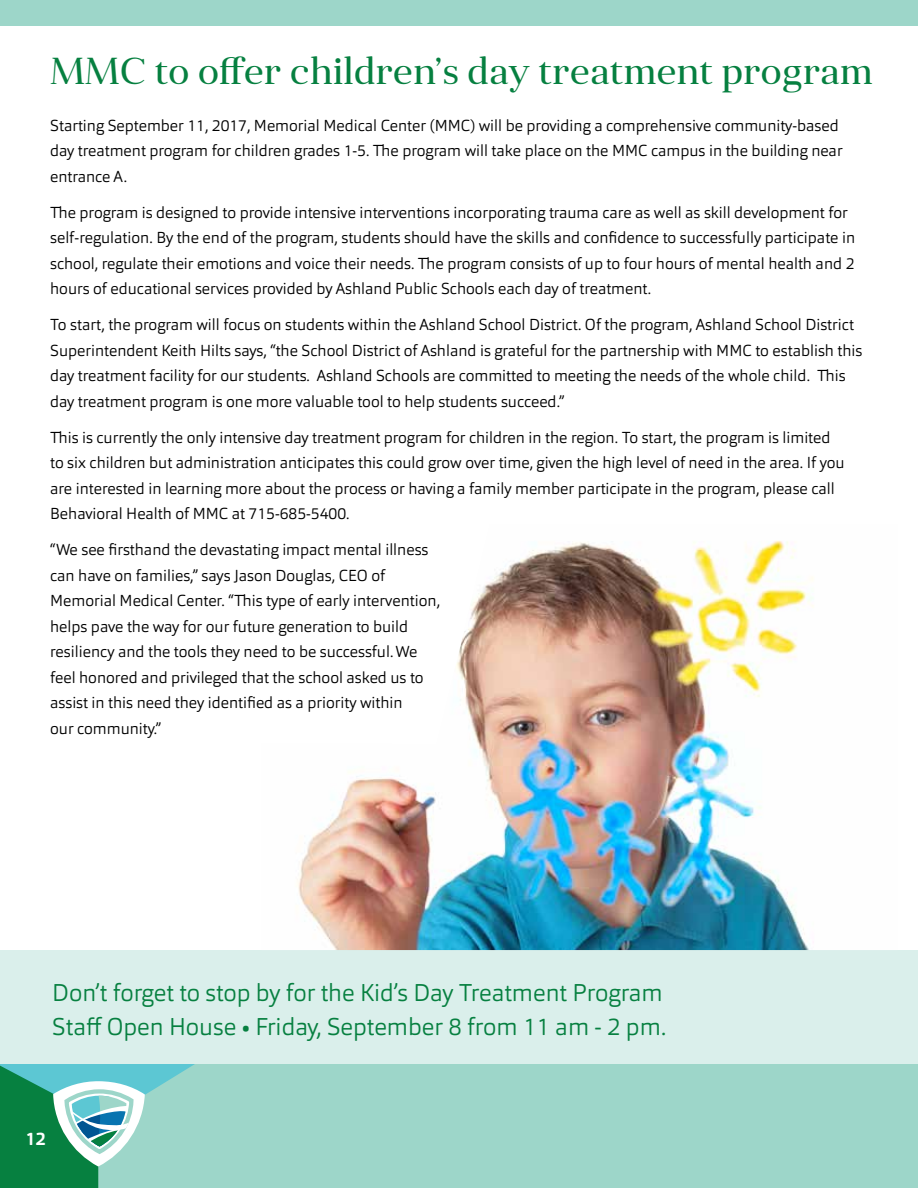
<style>
.page{position:relative;width:918px;height:1188px;background:#fff}
.page>*{position:absolute;margin:0;border:0;box-sizing:border-box;transform-origin:0 0}
.t1{font:37.5px "Anglecia Pro Title";color:#068040}
.t2{font:300 24px/34.5px "Orgon";color:#068040}
.t3{font:700 18px "Orgon";color:#fff}
.t4{font:300 15.75px/25.5px "Orgon";color:#000}
</style>
<div class="page">
<div style="left:288px;top:1064px;width:150px;height:124px;background:#9dd6c9"></div>
<div style="left:438px;top:992px;width:480px;height:196px;background:#9dd6c9"></div>
<div style="left:0;top:0;width:918px;height:27px;background:#9dd6c9"></div>
<svg style="left:0;top:1064px;width:288px;height:124px;background:#77c1ae"></svg>
<div style="left:0;top:951px;width:918px;height:113px;background:#daefeb"></div>
<img style="left:297px;top:540px;width:517px;height:410px">
<h1 class="t1" style="left:50px;top:47px;width:825px">MMC to offer children’s day treatment program</h1>
<p class="t4" style="left:50px;top:112px;width:794px">Starting September 11, 2017, Memorial Medical Center (MMC) will be providing a comprehensive community-based day treatment program for children grades 1-5. The program will take place on the MMC campus in the building near entrance A.</p>
<p class="t4" style="left:50px;top:199px;width:806px">The program is designed to provide intensive interventions incorporating trauma care as well as skill development for self-regulation. By the end of the program, students should have the skills and confidence to successfully participate in school, regulate their emotions and voice their needs. The program consists of up to four hours of mental health and 2 hours of educational services provided by Ashland Public Schools each day of treatment.</p>
<p class="t4" style="left:50px;top:312px;width:814px">To start, the program will focus on students within the Ashland School District. Of the program, Ashland School District Superintendent Keith Hilts says, “the School District of Ashland is grateful for the partnership with MMC to establish this day treatment facility for our students. Ashland Schools are committed to meeting the needs of the whole child. This day treatment program is one more valuable tool to help students succeed.”</p>
<p class="t4" style="left:50px;top:424px;width:796px">This is currently the only intensive day treatment program for children in the region. To start, the program is limited to six children but administration anticipates this could grow over time, given the high level of need in the area. If you are interested in learning more about the process or having a family member participate in the program, please call Behavioral Health of MMC at 715-685-5400.</p>
<p class="t4" style="left:50px;top:537px;width:391px">“We see firsthand the devastating impact mental illness can have on families,” says Jason Douglas, CEO of Memorial Medical Center. “This type of early intervention, helps pave the way for our future generation to build resiliency and the tools they need to be successful. We feel honored and privileged that the school asked us to assist in this need they identified as a priority within<br>our community.”</p>
<h2 class="t2" style="left:52px;top:975px;width:615px">Don’t forget to stop by for the Kid’s Day Treatment Program<br>Staff Open House • Friday, September 8 from 11 am - 2 pm.</h2>
<p class="t3" style="left:25px;top:1127px;width:22px">12</p>
</div>
